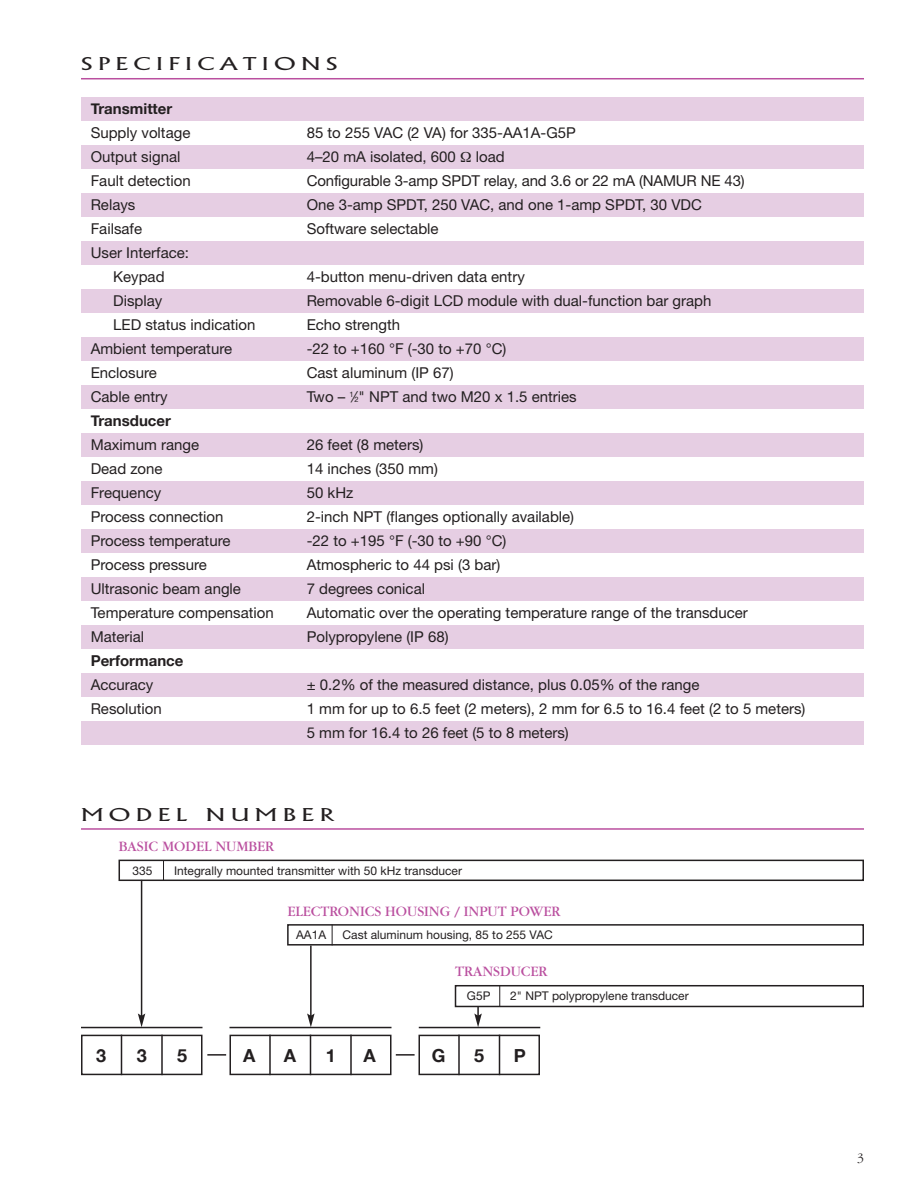
<style>
.page{position:relative;width:918px;height:1188px;background:#fff}
.page>*{position:absolute;margin:0;border:0;box-sizing:border-box;transform-origin:0 0}
.t1{font:300 18px "Alberta Wide";letter-spacing:.3em;color:#231f20}
.t2{font:700 18px "Helvetica Neue";color:#231f20}
.t3{font:15px/24px "Helvetica Neue";color:#231f20;text-align:center}
.t4{font:15px "Garamond";color:#ba4f9f}
.t5{font:700 15px "Helvetica Neue";color:#231f20}
.t6{font:300 13.5px "Garamond";color:#231f20}
.t7{font:12px "Helvetica Neue";color:#231f20}
.s1{font-size:7.5px}
</style>
<div class="page">
<div style="left:455px;top:985px;width:409px;height:22px;border:2px solid #231f20"></div>
<div style="left:287px;top:924px;width:577px;height:22px;border:2px solid #231f20"></div>
<div style="left:119px;top:860px;width:745px;height:21px;border:2px solid #231f20"></div>
<div style="left:81px;top:625px;width:783px;height:24px;background:#e6cee3"></div>
<div style="left:81px;top:673px;width:783px;height:24px;background:#e6cee3"></div>
<div style="left:81px;top:721px;width:783px;height:24px;background:#e6cee3"></div>
<div style="left:81px;top:97px;width:783px;height:24px;background:#e6cee3"></div>
<div style="left:81px;top:145px;width:783px;height:24px;background:#e6cee3"></div>
<div style="left:81px;top:193px;width:783px;height:24px;background:#e6cee3"></div>
<div style="left:81px;top:241px;width:783px;height:24px;background:#e6cee3"></div>
<div style="left:81px;top:289px;width:783px;height:24px;background:#e6cee3"></div>
<div style="left:81px;top:337px;width:783px;height:24px;background:#e6cee3"></div>
<div style="left:81px;top:385px;width:783px;height:24px;background:#e6cee3"></div>
<div style="left:81px;top:433px;width:783px;height:24px;background:#e6cee3"></div>
<div style="left:81px;top:481px;width:783px;height:24px;background:#e6cee3"></div>
<div style="left:81px;top:529px;width:783px;height:24px;background:#e6cee3"></div>
<div style="left:81px;top:577px;width:783px;height:24px;background:#e6cee3"></div>
<hr style="left:81px;top:78px;width:783px;height:1px;background:#ba4f9f">
<hr style="left:81px;top:828px;width:783px;height:2px;background:#ba4f9f">
<svg style="left:332px;top:925px;width:1px;height:20px"></svg>
<svg style="left:163px;top:860px;width:1px;height:20px"></svg>
<svg style="left:474px;top:1006px;width:8px;height:21px"></svg>
<svg style="left:499px;top:985px;width:1px;height:21px"></svg>
<div style="left:81px;top:1035px;width:121px;height:40px;border:2px solid #231f20"></div>
<hr style="left:121px;top:1035px;width:1px;height:40px;background:#231f20">
<hr style="left:161px;top:1035px;width:2px;height:40px;background:#231f20">
<div style="left:230px;top:1035px;width:162px;height:40px;border:2px solid #231f20"></div>
<hr style="left:269px;top:1035px;width:2px;height:40px;background:#231f20">
<hr style="left:310px;top:1035px;width:1px;height:40px;background:#231f20">
<hr style="left:350px;top:1035px;width:2px;height:40px;background:#231f20">
<svg style="left:207px;top:1054px;width:19px;height:2px"></svg>
<svg style="left:396px;top:1054px;width:19px;height:2px"></svg>
<div style="left:418px;top:1035px;width:122px;height:40px;border:2px solid #231f20"></div>
<hr style="left:458px;top:1035px;width:2px;height:40px;background:#231f20">
<hr style="left:499px;top:1035px;width:1px;height:40px;background:#231f20">
<hr style="left:141px;top:880px;width:1px;height:136px;background:#231f20">
<svg style="left:138px;top:1013px;width:7px;height:14px"></svg>
<hr style="left:310px;top:946px;width:2px;height:70px;background:#231f20">
<svg style="left:307px;top:1013px;width:8px;height:14px"></svg>
<hr style="left:81px;top:1027px;width:121px;height:1px;background:#231f20">
<hr style="left:419px;top:1027px;width:121px;height:1px;background:#231f20">
<hr style="left:230px;top:1027px;width:162px;height:1px;background:#231f20">
<p class="t1" style="left:81px;top:54px;width:258px">SPECIFICATIONS</p>
<p class="t5" style="left:91px;top:99px;width:83px">Transmitter</p>
<p class="t3" style="left:91px;top:122px;width:101px">Supply voltage</p>
<p class="t3" style="left:307px;top:122px;width:271px">85 to 255 VAC (2 VA) for 335-AA1A-G5P</p>
<p class="t3" style="left:91px;top:146px;width:91px">Output signal</p>
<p class="t3" style="left:307px;top:146px;width:151px">4–20 mA isolated, 600</p>
<p class="t3" style="left:476px;top:146px;width:30px">load</p>
<p class="t3" style="left:91px;top:170px;width:102px">Fault detection</p>
<p class="t3" style="left:307px;top:170px;width:440px">Configurable 3-amp SPDT relay, and 3.6 or 22 mA (NAMUR NE 43)</p>
<p class="t3" style="left:91px;top:194px;width:46px">Relays</p>
<p class="t3" style="left:307px;top:194px;width:397px">One 3-amp SPDT, 250 VAC, and one 1-amp SPDT, 30 VDC</p>
<p class="t3" style="left:91px;top:218px;width:53px">Failsafe</p>
<p class="t3" style="left:307px;top:218px;width:133px">Software selectable</p>
<p class="t3" style="left:91px;top:242px;width:100px">User Interface:<br>Keypad</p>
<p class="t3" style="left:307px;top:266px;width:220px">4-button menu-driven data entry</p>
<p class="t3" style="left:113px;top:290px;width:51px">Display</p>
<p class="t3" style="left:307px;top:290px;width:406px">Removable 6-digit LCD module with dual-function bar graph</p>
<p class="t3" style="left:113px;top:314px;width:144px">LED status indication</p>
<p class="t3" style="left:307px;top:314px;width:95px">Echo strength</p>
<p class="t3" style="left:91px;top:338px;width:143px">Ambient temperature</p>
<p class="t3" style="left:307px;top:338px;width:201px">-22 to +160 °F (-30 to +70 °C)</p>
<p class="t3" style="left:91px;top:362px;width:68px">Enclosure</p>
<p class="t3" style="left:307px;top:362px;width:149px">Cast aluminum (IP 67)</p>
<p class="t3" style="left:91px;top:386px;width:78px">Cable entry</p>
<p class="t3" style="left:307px;top:386px;width:272px">Two – <sup>1</sup>⁄<span class="s1">2</span>" NPT and two M20 x 1.5 entries</p>
<p class="t5" style="left:91px;top:411px;width:82px">Transducer</p>
<p class="t3" style="left:91px;top:434px;width:110px">Maximum range</p>
<p class="t3" style="left:307px;top:434px;width:118px">26 feet (8 meters)</p>
<p class="t3" style="left:91px;top:458px;width:73px">Dead zone</p>
<p class="t3" style="left:307px;top:458px;width:133px">14 inches (350 mm)</p>
<p class="t3" style="left:91px;top:482px;width:72px">Frequency</p>
<p class="t3" style="left:307px;top:482px;width:48px">50 kHz</p>
<p class="t3" style="left:91px;top:506px;width:134px">Process connection</p>
<p class="t3" style="left:307px;top:506px;width:269px">2-inch NPT (flanges optionally available)</p>
<p class="t3" style="left:91px;top:530px;width:141px">Process temperature</p>
<p class="t3" style="left:307px;top:530px;width:201px">-22 to +195 °F (-30 to +90 °C)</p>
<p class="t3" style="left:91px;top:554px;width:118px">Process pressure</p>
<p class="t3" style="left:307px;top:554px;width:195px">Atmospheric to 44 psi (3 bar)</p>
<p class="t3" style="left:91px;top:578px;width:152px">Ultrasonic beam angle</p>
<p class="t3" style="left:307px;top:578px;width:120px">7 degrees conical</p>
<p class="t3" style="left:91px;top:602px;width:185px">Temperature compensation</p>
<p class="t3" style="left:307px;top:602px;width:443px">Automatic over the operating temperature range of the transducer</p>
<p class="t3" style="left:91px;top:626px;width:55px">Material</p>
<p class="t3" style="left:307px;top:626px;width:143px">Polypropylene (IP 68)</p>
<p class="t5" style="left:91px;top:651px;width:94px">Performance</p>
<p class="t3" style="left:91px;top:674px;width:64px">Accuracy</p>
<p class="t3" style="left:307px;top:674px;width:394px">± 0.2% of the measured distance, plus 0.05% of the range</p>
<p class="t3" style="left:91px;top:698px;width:73px">Resolution</p>
<p class="t3" style="left:307px;top:698px;width:500px;text-align:left">1 mm for up to 6.5 feet (2 meters), 2 mm for 6.5 to 16.4 feet (2 to 5 meters)<br>5 mm for 16.4 to 26 feet (5 to 8 meters)</p>
<p class="t1" style="left:81px;top:804px;width:254px">MODEL NUMBER</p>
<p class="t4" style="left:119px;top:841px;width:157px">BASIC MODEL NUMBER</p>
<p class="t7" style="left:133px;top:866px;width:22px">335</p>
<p class="t7" style="left:174px;top:866px;width:290px">Integrally mounted transmitter with 50 kHz transducer</p>
<p class="t4" style="left:288px;top:906px;width:274px">ELECTRONICS HOUSING / INPUT POWER</p>
<p class="t7" style="left:296px;top:931px;width:31px">AA1A</p>
<p class="t7" style="left:343px;top:931px;width:212px">Cast aluminum housing, 85 to 255 VAC</p>
<p class="t4" style="left:455px;top:967px;width:94px">TRANSDUCER</p>
<p class="t7" style="left:467px;top:991px;width:25px">G5P</p>
<p class="t7" style="left:510px;top:991px;width:180px">2" NPT polypropylene transducer</p>
<p class="t2" style="left:96px;top:1044px;width:12px">3</p>
<p class="t2" style="left:137px;top:1044px;width:12px">3</p>
<p class="t2" style="left:177px;top:1044px;width:12px">5</p>
<p class="t2" style="left:243px;top:1044px;width:14px">A</p>
<p class="t2" style="left:284px;top:1044px;width:14px">A</p>
<p class="t2" style="left:326px;top:1044px;width:12px">1</p>
<p class="t2" style="left:364px;top:1044px;width:14px">A</p>
<p class="t2" style="left:432px;top:1044px;width:15px">G</p>
<p class="t2" style="left:474px;top:1044px;width:12px">5</p>
<p class="t2" style="left:514px;top:1044px;width:14px">P</p>
<p class="t6" style="left:857px;top:1149px;width:8px">3</p>
</div>
